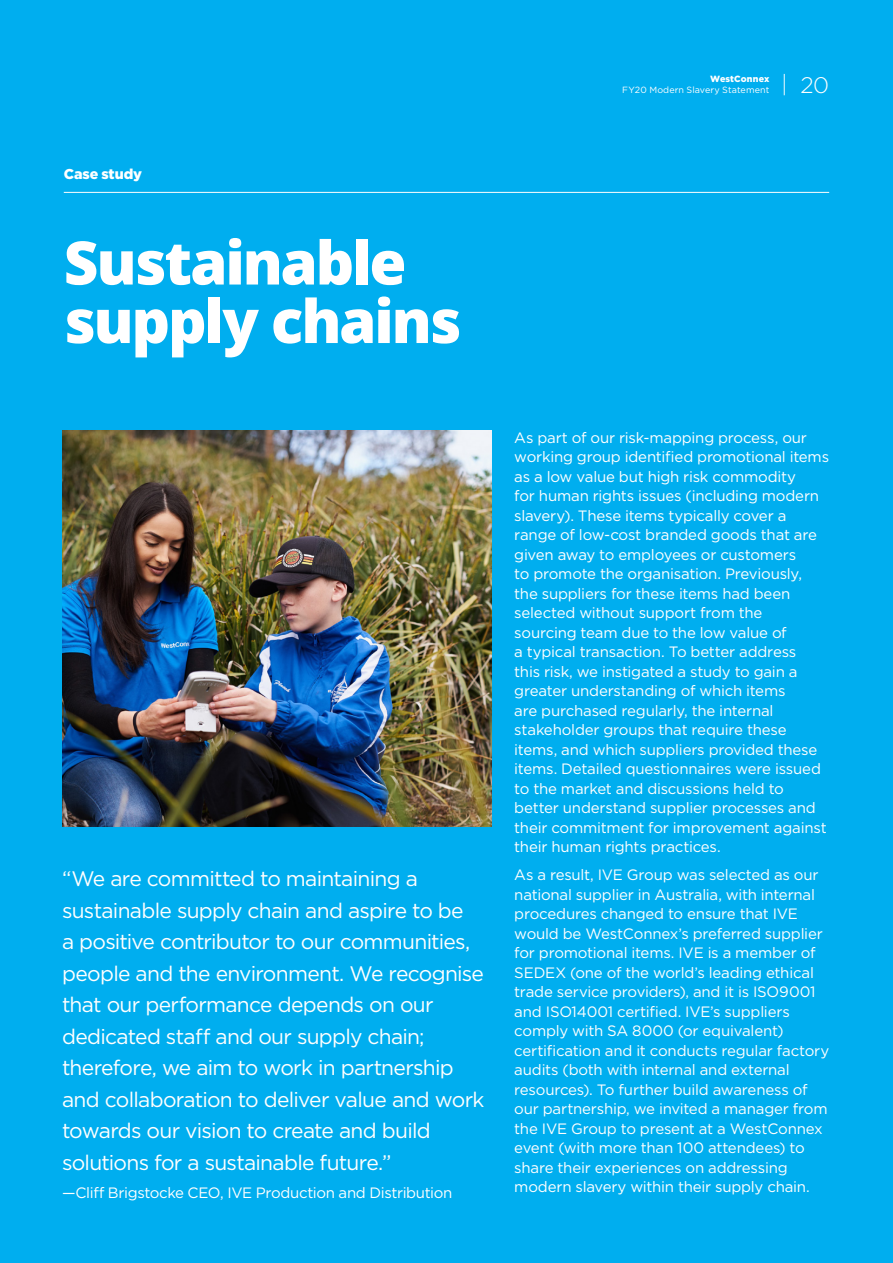
<style>
.page{position:relative;width:893px;height:1263px;background:#00aeef}
.page>*{position:absolute;margin:0;border:0;box-sizing:border-box;transform-origin:0 0}
.t1{font:800 60px/58.5px "Open Sans";letter-spacing:-.035em;color:#fff}
.t2{font:300 22.5px "Gotham";color:#fff}
.t3{font:21px/31.5px "Gotham";letter-spacing:-.035em;color:#fff}
.t4{font:300 21px "Open Sans";color:#fff}
.t5{font:15px/19.5px "Gotham";letter-spacing:-.015em;color:#fff}
.t6{font:900 14.25px "Gotham";letter-spacing:-.005em;color:#fff}
.t7{font:9px "Gotham";letter-spacing:.015em;color:#fff}
.t8{font:900 9px "Gotham";letter-spacing:.01em;color:#fff}
</style>
<div class="page">
<img style="left:62px;top:431px;width:429px;height:396px">
<hr style="left:64px;top:192px;width:765px;height:1px;background:#fff">
<p class="t6" style="left:64px;top:164px;width:80px">Case study</p>
<h1 class="t1" style="left:64px;top:230px;width:399px">Sustainable supply chains</h1>
<p class="t3" style="left:62px;top:862px;width:424px">“We are committed to maintaining a sustainable supply chain and aspire to be<br>a positive contributor to our communities, people and the environment. We recognise that our performance depends on our dedicated staff and our supply chain; therefore, we aim to work in partnership and collaboration to deliver value and work towards our vision to create and build solutions for a sustainable future.”</p>
<p class="t5" style="left:62px;top:1183px;width:392px">—Cliff Brigstocke CEO, IVE Production and Distribution</p>
<h3 class="t4" style="left:779px;top:68px;width:13px">|</h3>
<p class="t8" style="left:710px;top:72px;width:61px">WestConnex</p>
<p class="t7" style="left:622px;top:84px;width:149px">FY20 Modern Slavery Statement</p>
<h2 class="t2" style="left:800px;top:70px;width:30px">20</h2>
<p class="t5" style="left:514px;top:427px;width:316px">As part of our risk-mapping process, our working group identified promotional items as a low value but high risk commodity<br>for human rights issues (including modern slavery). These items typically cover a range of low-cost branded goods that are given away to employees or customers<br>to promote the organisation. Previously, the suppliers for these items had been selected without support from the<br>sourcing team due to the low value of<br>a typical transaction. To better address<br>this risk, we instigated a study to gain a greater understanding of which items<br>are purchased regularly, the internal stakeholder groups that require these items, and which suppliers provided these items. Detailed questionnaires were issued to the market and discussions held to better understand supplier processes and their commitment for improvement against their human rights practices.</p>
<p class="t5" style="left:514px;top:865px;width:316px">As a result, IVE Group was selected as our national supplier in Australia, with internal procedures changed to ensure that IVE would be WestConnex’s preferred supplier for promotional items. IVE is a member of SEDEX (one of the world’s leading ethical trade service providers), and it is ISO9001 and ISO14001 certified. IVE’s suppliers comply with SA 8000 (or equivalent) certification and it conducts regular factory audits (both with internal and external resources). To further build awareness of our partnership, we invited a manager from the IVE Group to present at a WestConnex event (with more than 100 attendees) to share their experiences on addressing modern slavery within their supply chain.</p>
</div>
